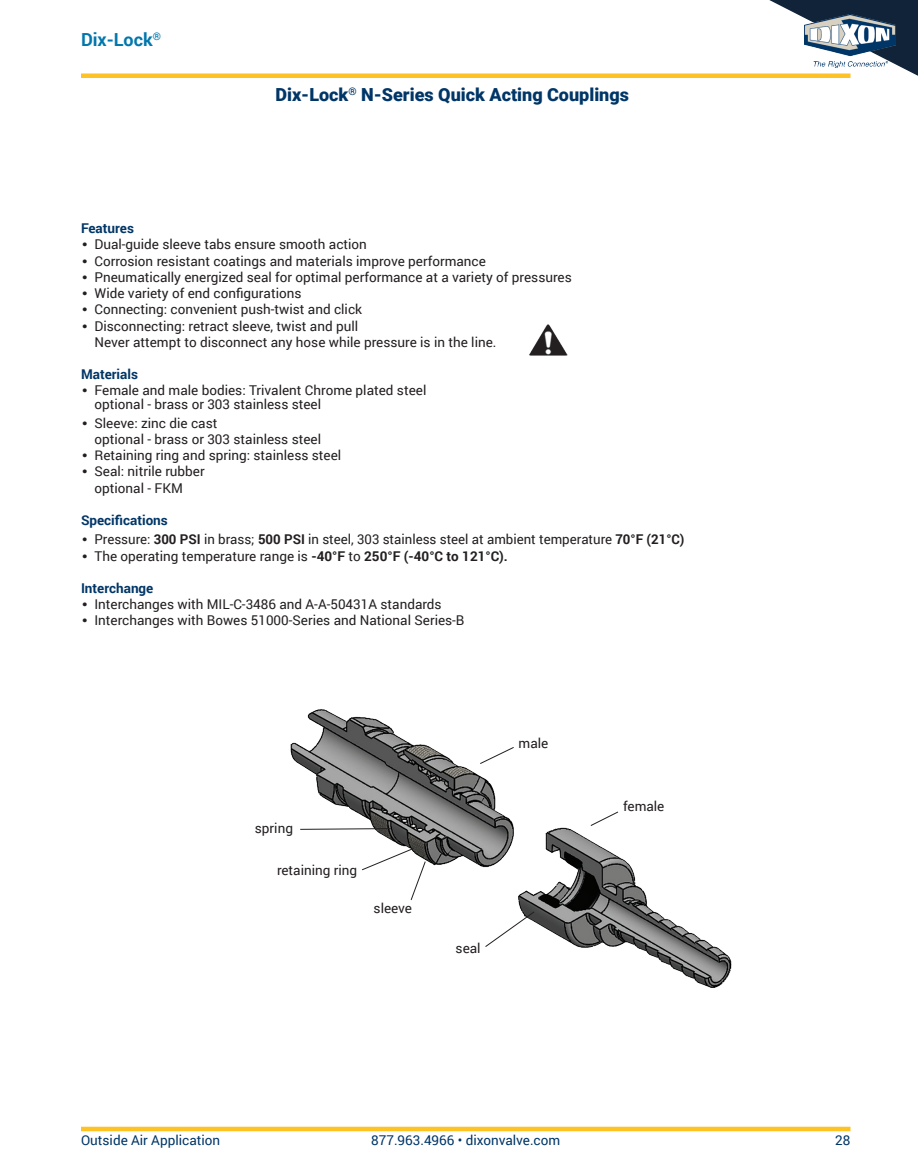
<style>
.page{position:relative;width:918px;height:1175px;background:#fff}
.page>*{position:absolute;margin:0;border:0;box-sizing:border-box;transform-origin:0 0}
._2020_Product_Name{font:900 18px "Roboto";color:#003667}
.t1{font:700 18px "Roboto";color:#0077ae}
._2020_Table_Body_Tex{font:13.5px/16.2px "Roboto";color:#231f20}
.t2{font:13.5px "Roboto";color:#003667}
._2020_Body_Text_Head{font:700 13.5px "Roboto";color:#003667}
.paragraph_text{font:13.5px "Roboto";color:#231f20}
.s1{font-family:"Arial";font-weight:700}
.s2{font-weight:700}
</style>
<div class="page">
<svg style="left:771px;top:1px;width:146px;height:77px"></svg>
<div style="left:81px;top:73px;width:769px;height:5px;background:#fec224"></div>
<div style="left:81px;top:1126px;width:769px;height:5px;background:#fec224"></div>
<img style="left:805px;top:14px;width:90px;height:54px">
<img style="left:290px;top:709px;width:442px;height:279px">
<svg style="left:479px;top:746px;width:36px;height:18px"></svg>
<svg style="left:590px;top:811px;width:29px;height:15px"></svg>
<svg style="left:299px;top:827px;width:93px;height:3px"></svg>
<svg style="left:361px;top:847px;width:65px;height:54px"></svg>
<svg style="left:484px;top:910px;width:51px;height:37px"></svg>
<img style="left:529px;top:324px;width:39px;height:32px">
<h1 class="t1" style="left:81px;top:27px;width:81px">Dix-Lock<sup>®</sup></h1>
<p class="_2020_Product_Name" style="left:275px;top:82px;width:355px">Dix-Lock<sup>®</sup> N-Series Quick Acting Couplings</p>
<p class="_2020_Body_Text_Head" style="left:81px;top:219px;width:54px">Features</p>
<p class="_2020_Table_Body_Tex" style="left:82px;top:236px;width:286px"><span class="s1">•</span> Dual-guide sleeve tabs ensure smooth action</p>
<p class="_2020_Table_Body_Tex" style="left:82px;top:252px;width:405px"><span class="s1">•</span> Corrosion resistant coatings and materials improve performance</p>
<p class="_2020_Table_Body_Tex" style="left:82px;top:268px;width:491px"><span class="s1">•</span> Pneumatically energized seal for optimal performance at a variety of pressures</p>
<p class="_2020_Table_Body_Tex" style="left:82px;top:285px;width:221px"><span class="s1">•</span> Wide variety of end configurations</p>
<p class="_2020_Table_Body_Tex" style="left:82px;top:301px;width:281px"><span class="s1">•</span> Connecting: convenient push-twist and click</p>
<p class="_2020_Table_Body_Tex" style="left:94px;top:317px;width:404px;text-indent:-12px"><span class="s1">•</span> Disconnecting: retract sleeve, twist and pull<br>Never attempt to disconnect any hose while pressure is in the line.</p>
<p class="_2020_Body_Text_Head" style="left:81px;top:365px;width:59px">Materials</p>
<p class="_2020_Table_Body_Tex" style="left:82px;top:382px;width:346px"><span class="s1">•</span> Female and male bodies: Trivalent Chrome plated steel</p>
<p class="_2020_Table_Body_Tex" style="left:94px;top:396px;width:228px">optional - brass or 303 stainless steel</p>
<p class="_2020_Table_Body_Tex" style="left:94px;top:414px;width:228px;text-indent:-12px"><span class="s1">•</span> Sleeve: zinc die cast<br>optional - brass or 303 stainless steel</p>
<p class="_2020_Table_Body_Tex" style="left:82px;top:447px;width:260px"><span class="s1">•</span> Retaining ring and spring: stainless steel</p>
<p class="_2020_Table_Body_Tex" style="left:94px;top:463px;width:112px;text-indent:-12px"><span class="s1">•</span> Seal: nitrile rubber optional - FKM</p>
<p class="_2020_Body_Text_Head" style="left:81px;top:510px;width:88px">Specifications</p>
<p class="_2020_Table_Body_Tex" style="left:82px;top:531px;width:604px"><span class="s1">•</span> Pressure: <span class="s2">300 PSI</span> in brass; <span class="s2">500 PSI</span> in steel, 303 stainless steel at ambient temperature <span class="s2">70°F (21°C)</span></p>
<p class="_2020_Table_Body_Tex" style="left:82px;top:547px;width:427px"><span class="s1">•</span> The operating temperature range is <span class="s2">-40°F</span> to <span class="s2">250°F (-40°C to 121°C).</span></p>
<p class="_2020_Body_Text_Head" style="left:81px;top:578px;width:74px">Interchange</p>
<p class="_2020_Table_Body_Tex" style="left:82px;top:596px;width:361px"><span class="s1">•</span> Interchanges with MIL-C-3486 and A-A-50431A standards</p>
<p class="_2020_Table_Body_Tex" style="left:82px;top:612px;width:384px"><span class="s1">•</span> Interchanges with Bowes 51000-Series and National Series-B</p>
<p class="paragraph_text" style="left:255px;top:818px;width:40px">spring</p>
<p class="paragraph_text" style="left:277px;top:861px;width:82px">retaining ring</p>
<p class="paragraph_text" style="left:374px;top:898px;width:40px">sleeve</p>
<p class="paragraph_text" style="left:519px;top:734px;width:31px">male</p>
<p class="paragraph_text" style="left:456px;top:938px;width:27px">seal</p>
<p class="paragraph_text" style="left:623px;top:796px;width:43px">female</p>
<p class="t2" style="left:81px;top:1131px;width:141px">Outside Air Application</p>
<p class="t2" style="left:371px;top:1131px;width:191px">877.963.4966 • dixonvalve.com</p>
<p class="t2" style="left:835px;top:1131px;width:17px">28</p>
</div>
